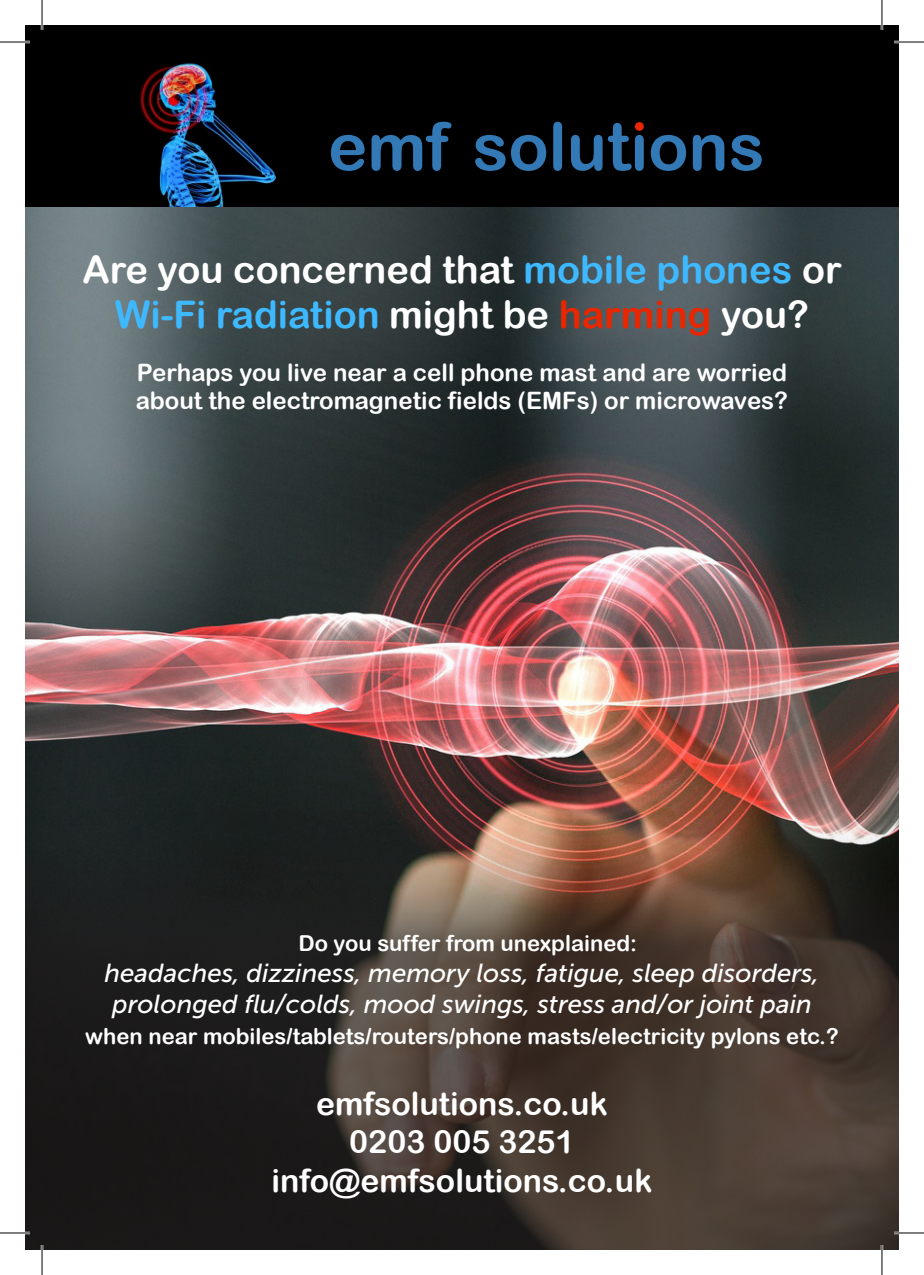
<style>
.page{position:relative;width:924px;height:1275px;background:#fff}
.page>*{position:absolute;margin:0;border:0;box-sizing:border-box;transform-origin:0 0}
.t1{font:38px/45.6px "Arial Rounded MT Bold";color:#fff;text-align:center}
.t2{font:32px "Arial Rounded MT Bold";color:#fff}
.t3{font:italic 26px/31.2px "Museo Sans 500";color:#fff}
.t4{font:24px/28.8px "Arial Rounded MT Bold";color:#fff}
.t5{font:22px "Arial Rounded MT Bold";color:#fff}
.s1{color:#3eb9ff}
.s2{color:#e82600}
</style>
<div class="page">
<img style="left:25px;top:206px;width:873px;height:592px">
<div style="left:25px;top:25px;width:873px;height:181px;background:#000"></div>
<img style="left:139px;top:63px;width:138px;height:143px">
<svg style="left:331px;top:122px;width:429px;height:49px"></svg>
<svg style="left:25px;top:798px;width:873px;height:452px;background:#3d322c"></svg>
<hr style="left:0;top:41px;width:30px;height:2px;background:#fff">
<hr style="left:893px;top:41px;width:30px;height:2px;background:#fff">
<hr style="left:0;top:1231px;width:30px;height:3px;background:#fff">
<hr style="left:893px;top:1231px;width:30px;height:3px;background:#fff">
<hr style="left:41px;top:0;width:2px;height:30px;background:#fff">
<hr style="left:41px;top:1245px;width:2px;height:30px;background:#fff">
<hr style="left:880px;top:0;width:2px;height:30px;background:#fff">
<hr style="left:880px;top:1245px;width:2px;height:30px;background:#fff">
<hr style="left:0;top:42px;width:30px;height:1px;background:#000">
<hr style="left:893px;top:42px;width:30px;height:1px;background:#000">
<hr style="left:0;top:1232px;width:30px;height:1px;background:#000">
<hr style="left:893px;top:1232px;width:30px;height:1px;background:#000">
<hr style="left:42px;top:0;width:1px;height:30px;background:#000">
<hr style="left:42px;top:1245px;width:1px;height:30px;background:#000">
<hr style="left:881px;top:0;width:1px;height:30px;background:#000">
<hr style="left:881px;top:1245px;width:1px;height:30px;background:#000">
<p class="t1" style="left:82px;top:246px;width:760px">Are you concerned that <span class="s1">mobile phones</span> or<br><span class="s1">Wi-Fi radiation</span> might be <span class="s2">harming</span> you?</p>
<p class="t4" style="left:136px;top:357px;width:653px">Perhaps you live near a cell phone mast and are worried about the electromagnetic fields (EMFs) or microwaves?</p>
<p class="t5" style="left:298px;top:930px;width:340px">Do you suffer from unexplained:</p>
<p class="t3" style="left:105px;top:957px;width:716px">headaches, dizziness, memory loss, fatigue, sleep disorders, prolonged flu/colds, mood swings, stress and/or joint pain</p>
<p class="t5" style="left:85px;top:1022px;width:754px">when near mobiles/tablets/routers/phone masts/electricity pylons etc.?</p>
<p class="t2" style="left:316px;top:1084px;width:293px">emfsolutions.co.uk</p>
<p class="t2" style="left:349px;top:1123px;width:227px">0203 005 3251</p>
<p class="t2" style="left:271px;top:1161px;width:382px">info@emfsolutions.co.uk</p>
</div>
